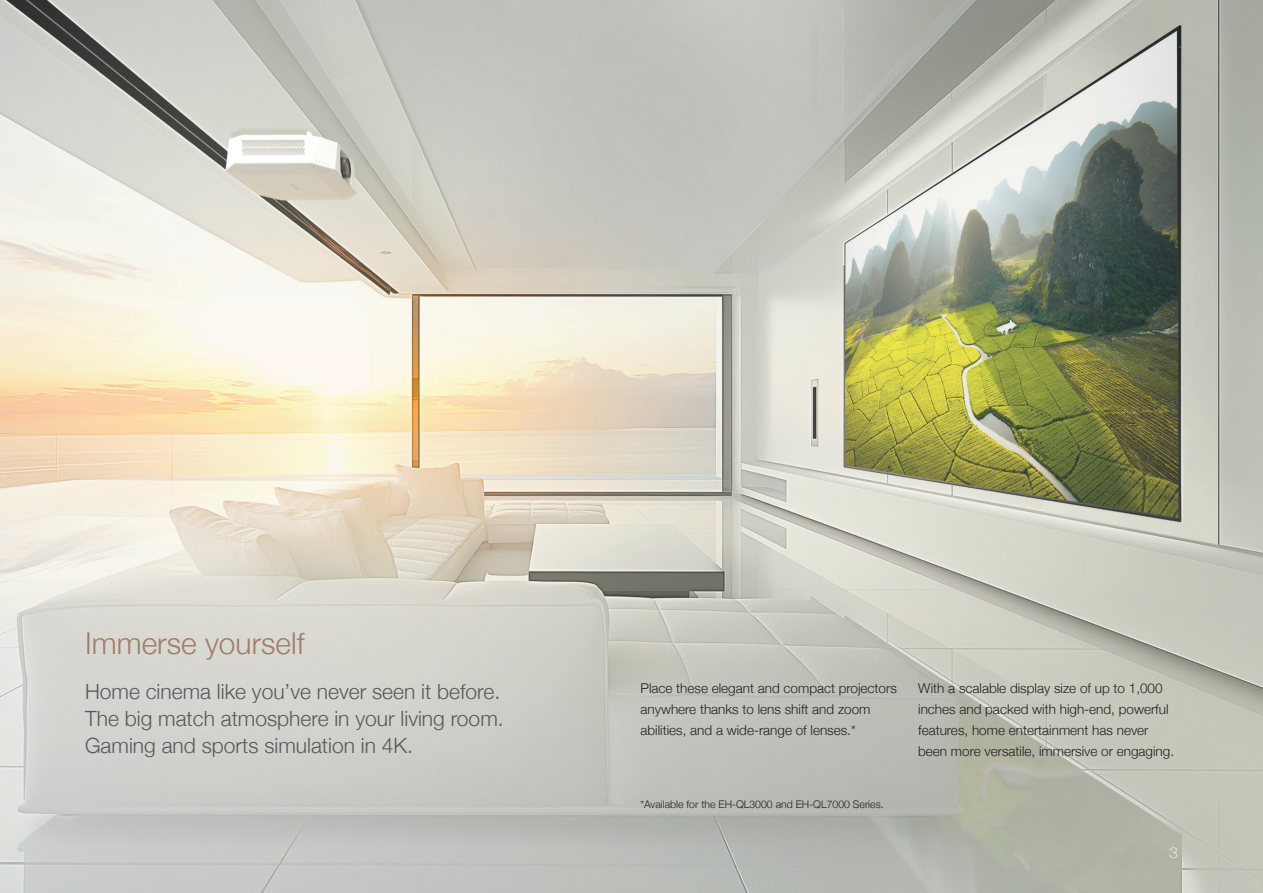
<style>
.page{position:relative;width:1263px;height:893px;background:#fff}
.page>*{position:absolute;margin:0;border:0;box-sizing:border-box;transform-origin:0 0}
.Secondary_header{font:300 30px "Helvetica Neue";color:#a17c67}
.Intro_black_80__14_18{font:300 21px/27px "Helvetica Neue";color:#57585a}
.t1{font:100 15px "Helvetica Neue";color:#fff}
.Body_9_14_Helvetica_Neue_light{font:300 13.5px/21px "Helvetica Neue";color:#231f20}
.Body_9_14_Helvetica_Neue_light-2{font:300 10.5px "Helvetica Neue";color:#231f20}
</style>
<div class="page">
<img style="left:1px;top:0;width:1262px;height:893px">
<hr style="left:0;top:0;width:1px;height:893px;background:#f0f0e9">
<p class="Secondary_header" style="left:85px;top:619px;width:221px">Immerse yourself</p>
<p class="Intro_black_80__14_18" style="left:85px;top:677px;width:420px">Home cinema like you’ve never seen it before.<br>The big match atmosphere in your living room.<br>Gaming and sports simulation in 4K.</p>
<p class="Body_9_14_Helvetica_Neue_light" style="left:640px;top:677px;width:258px">Place these elegant and compact projectors anywhere thanks to lens shift and zoom abilities, and a wide-range of lenses.*</p>
<p class="Body_9_14_Helvetica_Neue_light" style="left:918px;top:677px;width:257px">With a scalable display size of up to 1,000 inches and packed with high-end, powerful features, home entertainment has never been more versatile, immersive or engaging.</p>
<p class="Body_9_14_Helvetica_Neue_light-2" style="left:640px;top:796px;width:245px">*Available for the EH-QL3000 and EH-QL7000 Series.</p>
<p class="t1" style="left:1169px;top:841px;width:10px">3</p>
</div>
